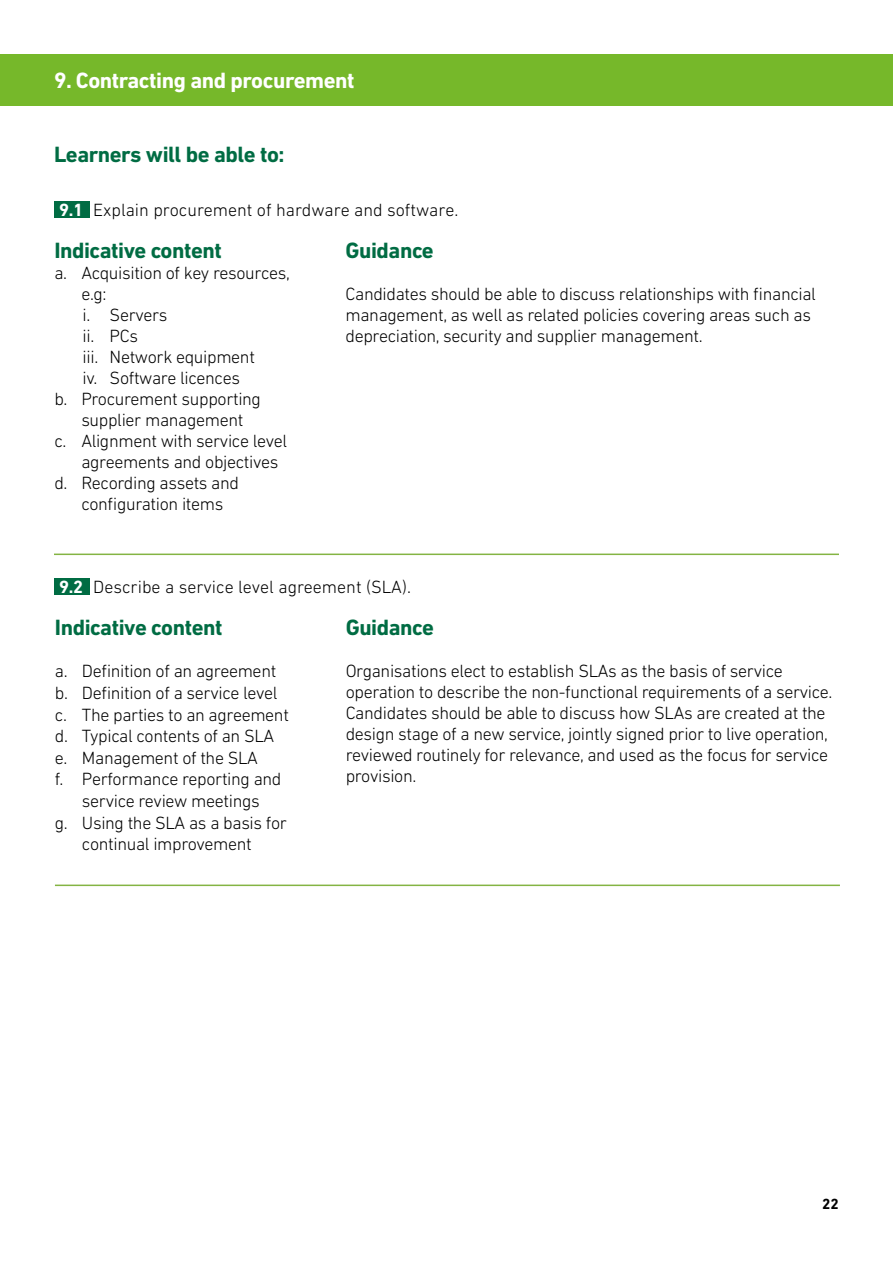
<style>
.page{position:relative;width:893px;height:1263px;background:#fff}
.page>*{position:absolute;margin:0;border:0;box-sizing:border-box;transform-origin:0 0}
.t1{font:700 22.5px "DIN Next LT Pro";letter-spacing:-.02em;color:#006c43}
.t2{font:700 22.5px "DIN Next LT Pro";letter-spacing:-.02em;color:#fff}
.t3{font:300 18px/21px "DIN Next LT Pro";letter-spacing:-.02em;color:#000}
.t4{font:300 18px "DIN Next LT Pro";color:#000}
.t5{font:700 15px "DIN Next LT Pro";color:#000}
.s1{font-weight:700;color:#fff}
</style>
<div class="page">
<div style="left:54px;top:201px;width:35px;height:17px;background:#006c43"></div>
<div style="left:0;top:54px;width:893px;height:52px;background:#76b82a"></div>
<hr style="left:54px;top:554px;width:785px;height:1px;background:#84b443">
<div style="left:54px;top:578px;width:36px;height:17px;background:#006c43"></div>
<hr style="left:55px;top:884px;width:785px;height:2px;background:#84b443">
<p class="t2" style="left:54px;top:67px;width:302px">9. Contracting and procurement</p>
<p class="t1" style="left:54px;top:141px;width:232px">Learners will be able to:</p>
<p class="t4" style="left:59px;top:200px;width:401px"><span class="s1">9.1</span> Explain procurement of hardware and software.</p>
<p class="t1" style="left:54px;top:237px;width:169px">Indicative content</p>
<p class="t3" style="left:54px;top:262px;width:237px">a. Acquisition of key resources,</p>
<p class="t3" style="left:81px;top:283px;width:27px">e.g:</p>
<p class="t3" style="left:83px;top:304px;width:86px">i. Servers</p>
<p class="t3" style="left:83px;top:325px;width:57px">ii. PCs</p>
<p class="t3" style="left:83px;top:346px;width:174px">iii. Network equipment</p>
<p class="t3" style="left:83px;top:367px;width:159px">iv. Software licences</p>
<p class="t3" style="left:54px;top:388px;width:208px">b. Procurement supporting</p>
<p class="t3" style="left:81px;top:409px;width:164px">supplier management</p>
<p class="t3" style="left:54px;top:430px;width:234px">c. Alignment with service level</p>
<p class="t3" style="left:81px;top:451px;width:199px">agreements and objectives</p>
<p class="t3" style="left:54px;top:472px;width:186px">d. Recording assets and</p>
<p class="t3" style="left:81px;top:494px;width:144px">configuration items</p>
<p class="t1" style="left:345px;top:237px;width:90px">Guidance</p>
<p class="t3" style="left:345px;top:283px;width:472px">Candidates should be able to discuss relationships with financial management, as well as related policies covering areas such as depreciation, security and supplier management.</p>
<p class="t4" style="left:59px;top:577px;width:353px"><span class="s1">9.2</span> Describe a service level agreement (SLA).</p>
<p class="t1" style="left:55px;top:614px;width:169px">Indicative content</p>
<p class="t3" style="left:55px;top:660px;width:223px">a. Definition of an agreement</p>
<p class="t3" style="left:55px;top:682px;width:224px">b. Definition of a service level</p>
<p class="t3" style="left:55px;top:704px;width:235px">c. The parties to an agreement</p>
<p class="t3" style="left:55px;top:725px;width:221px">d. Typical contents of an SLA</p>
<p class="t3" style="left:55px;top:747px;width:205px">e. Management of the SLA</p>
<p class="t3" style="left:55px;top:768px;width:228px">f. Performance reporting and</p>
<p class="t3" style="left:82px;top:790px;width:179px">service review meetings</p>
<p class="t3" style="left:55px;top:812px;width:234px">g. Using the SLA as a basis for</p>
<p class="t3" style="left:82px;top:833px;width:171px">continual improvement</p>
<p class="t1" style="left:346px;top:614px;width:90px">Guidance</p>
<p class="t3" style="left:346px;top:660px;width:488px">Organisations elect to establish SLAs as the basis of service operation to describe the non-functional requirements of a service.<br>Candidates should be able to discuss how SLAs are created at the design stage of a new service, jointly signed prior to live operation, reviewed routinely for relevance, and used as the focus for service provision.</p>
<p class="t5" style="left:822px;top:1195px;width:18px">22</p>
</div>
